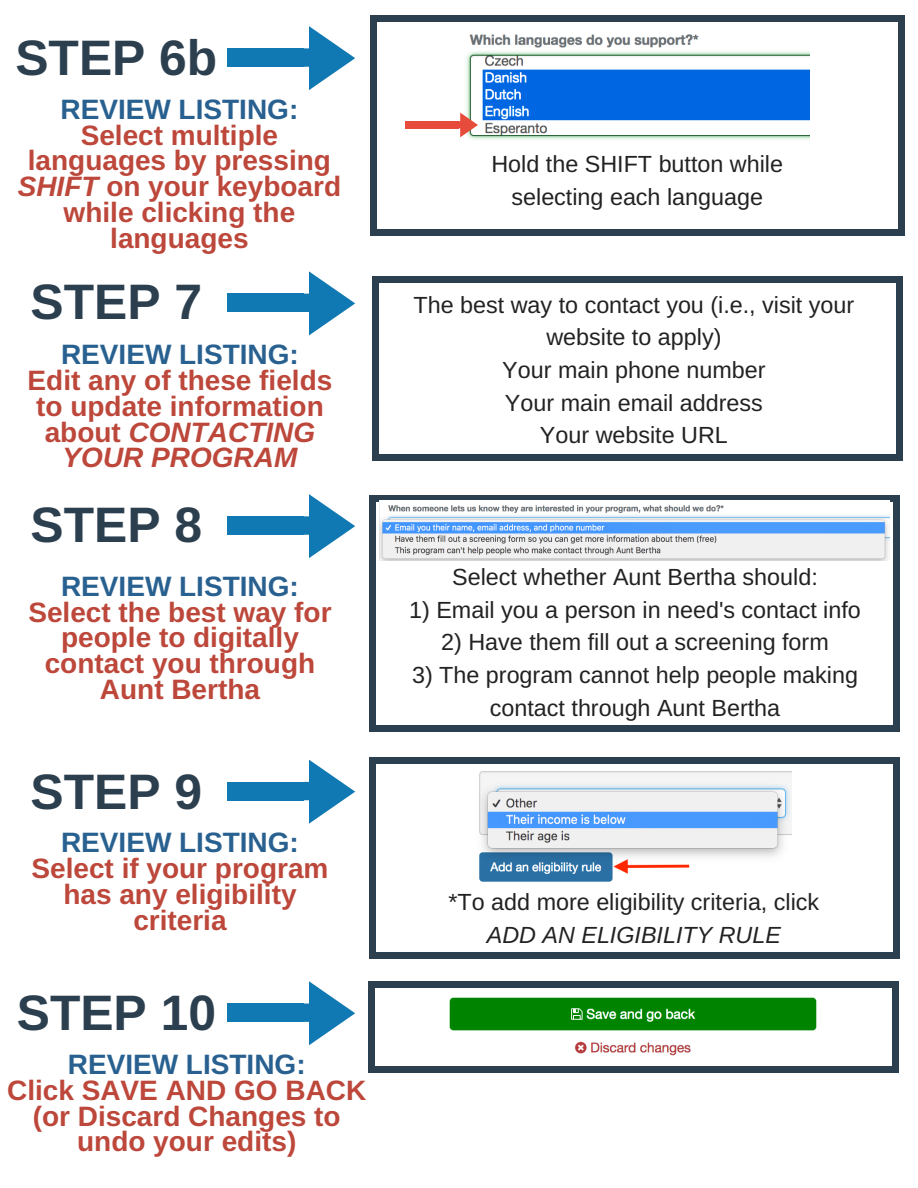
<style>
.page{position:relative;width:918px;height:1188px;background:#fff}
.page>*{position:absolute;margin:0;border:0;box-sizing:border-box;transform-origin:0 0}
.t1{font:700 49.8px "Arimo";color:#2c3f4f}
.t2{font:700 28.05px/25.8px "Arimo";color:#bc473a;text-align:center}
.t3{font:700 28.05px "Arimo";color:#286090}
.t4{font:23.4px/32.7px "Arimo";color:#222;text-align:center}
.t5{font:italic 23.4px "Arimo";color:#222}
.s1{font-style:italic}
</style>
<div class="page">
<svg style="left:897px;top:455px;width:6px;height:6px"></svg>
<div style="left:373px;top:282px;width:6px;height:173px;background:#2c3f4f"></div>
<svg style="left:373px;top:455px;width:6px;height:6px"></svg>
<div style="left:897px;top:282px;width:6px;height:173px;background:#2c3f4f"></div>
<div style="left:379px;top:455px;width:518px;height:6px;background:#2c3f4f"></div>
<svg style="left:897px;top:276px;width:6px;height:6px"></svg>
<svg style="left:373px;top:276px;width:6px;height:6px"></svg>
<div style="left:379px;top:276px;width:518px;height:6px;background:#2c3f4f"></div>
<svg style="left:894px;top:726px;width:6px;height:6px"></svg>
<div style="left:369px;top:501px;width:7px;height:225px;background:#2c3f4f"></div>
<div style="left:369px;top:726px;width:7px;height:6px;background:#2c3f4f"></div>
<div style="left:894px;top:501px;width:6px;height:225px;background:#2c3f4f"></div>
<div style="left:375px;top:726px;width:519px;height:6px;background:#2c3f4f"></div>
<div style="left:894px;top:495px;width:6px;height:7px;background:#2c3f4f"></div>
<div style="left:369px;top:495px;width:7px;height:7px;background:#2c3f4f"></div>
<svg style="left:376px;top:495px;width:518px;height:7px;fill:#2c3f4f"></svg>
<svg style="left:894px;top:952px;width:6px;height:6px"></svg>
<div style="left:369px;top:763px;width:7px;height:189px;background:#2c3f4f"></div>
<div style="left:369px;top:952px;width:7px;height:6px;background:#2c3f4f"></div>
<div style="left:894px;top:763px;width:6px;height:189px;background:#2c3f4f"></div>
<div style="left:375px;top:952px;width:519px;height:6px;background:#2c3f4f"></div>
<div style="left:894px;top:757px;width:6px;height:7px;background:#2c3f4f"></div>
<div style="left:369px;top:757px;width:7px;height:7px;background:#2c3f4f"></div>
<div style="left:375px;top:757px;width:519px;height:7px;background:#2c3f4f"></div>
<div style="left:892px;top:1067px;width:7px;height:6px;background:#2c3f4f"></div>
<div style="left:368px;top:987px;width:6px;height:80px;background:#2c3f4f"></div>
<svg style="left:368px;top:1067px;width:6px;height:6px"></svg>
<div style="left:892px;top:987px;width:7px;height:80px;background:#2c3f4f"></div>
<div style="left:374px;top:1067px;width:519px;height:6px;background:#2c3f4f"></div>
<div style="left:892px;top:981px;width:7px;height:7px;background:#2c3f4f"></div>
<div style="left:368px;top:981px;width:6px;height:7px;background:#2c3f4f"></div>
<div style="left:374px;top:981px;width:519px;height:7px;background:#2c3f4f"></div>
<svg style="left:304px;top:271px;width:51px;height:64px"></svg>
<div style="left:233px;top:294px;width:71px;height:18px;background:#1078b2"></div>
<div style="left:228px;top:294px;width:5px;height:18px;background:#1078b2"></div>
<svg style="left:304px;top:494px;width:51px;height:64px"></svg>
<div style="left:233px;top:516px;width:71px;height:19px;background:#1078b2"></div>
<div style="left:228px;top:516px;width:5px;height:19px;background:#1078b2"></div>
<svg style="left:304px;top:760px;width:51px;height:64px"></svg>
<div style="left:233px;top:782px;width:71px;height:18px;background:#1078b2"></div>
<div style="left:228px;top:782px;width:5px;height:18px;background:#1078b2"></div>
<svg style="left:304px;top:981px;width:51px;height:64px"></svg>
<div style="left:233px;top:1004px;width:71px;height:18px;background:#1078b2"></div>
<div style="left:228px;top:1004px;width:5px;height:18px;background:#1078b2"></div>
<svg style="left:304px;top:26px;width:51px;height:64px"></svg>
<div style="left:233px;top:48px;width:71px;height:19px;background:#1078b2"></div>
<div style="left:228px;top:48px;width:5px;height:19px;background:#1078b2"></div>
<svg style="left:898px;top:230px;width:6px;height:6px"></svg>
<div style="left:370px;top:21px;width:7px;height:209px;background:#2c3f4f"></div>
<div style="left:370px;top:230px;width:7px;height:6px;background:#2c3f4f"></div>
<div style="left:898px;top:21px;width:6px;height:209px;background:#2c3f4f"></div>
<div style="left:376px;top:230px;width:522px;height:6px;background:#2c3f4f"></div>
<svg style="left:898px;top:15px;width:6px;height:6px"></svg>
<div style="left:370px;top:15px;width:7px;height:6px;background:#2c3f4f"></div>
<div style="left:376px;top:15px;width:522px;height:6px;background:#2c3f4f"></div>
<img style="left:466px;top:34px;width:344px;height:106px">
<svg style="left:458px;top:113px;width:20px;height:24px"></svg>
<div style="left:407px;top:121px;width:51px;height:7px;background:#e64b3b"></div>
<svg style="left:405px;top:121px;width:2px;height:7px"></svg>
<img style="left:379px;top:501px;width:511px;height:59px">
<img style="left:479px;top:771px;width:313px;height:111px">
<img style="left:449px;top:997px;width:368px;height:59px">
<h1 class="t1" style="left:15px;top:30px;width:203px">STEP 6b</h1>
<p class="t3" style="left:60px;top:93px;width:239px">REVIEW LISTING:</p>
<p class="t2" style="left:18px;top:122px;width:325px">Select multiple languages by pressing<br><span class="s1">SHIFT</span> on your keyboard while clicking the languages</p>
<h1 class="t1" style="left:31px;top:274px;width:173px">STEP 7</h1>
<p class="t3" style="left:61px;top:339px;width:239px">REVIEW LISTING:</p>
<p class="t2" style="left:28px;top:367px;width:306px">Edit any of these fields to update information about <span class="s1">CONTACTING<br>YOUR PROGRAM</span></p>
<h1 class="t1" style="left:31px;top:497px;width:173px">STEP 8</h1>
<p class="t3" style="left:61px;top:570px;width:239px">REVIEW LISTING:</p>
<p class="t2" style="left:28px;top:599px;width:305px">Select the best way for people to digitally contact you through<br>Aunt Bertha</p>
<h1 class="t1" style="left:31px;top:764px;width:173px">STEP 9</h1>
<p class="t3" style="left:61px;top:827px;width:239px">REVIEW LISTING:</p>
<p class="t2" style="left:31px;top:855px;width:298px">Select if your program has any eligibility criteria</p>
<h1 class="t1" style="left:17px;top:985px;width:201px">STEP 10</h1>
<p class="t3" style="left:68px;top:1048px;width:239px">REVIEW LISTING:</p>
<p class="t2" style="left:7px;top:1077px;width:361px">Click SAVE AND GO BACK (or Discard Changes to undo your edits)</p>
<p class="t4" style="left:491px;top:148px;width:293px">Hold the SHIFT button while selecting each language</p>
<p class="t4" style="left:414px;top:288px;width:442px">The best way to contact you (i.e., visit your website to apply)<br>Your main phone number<br>Your main email address<br>Your website URL</p>
<p class="t4" style="left:452px;top:561px;width:367px">Select whether Aunt Bertha should:</p>
<p class="t4" style="left:409px;top:593px;width:453px">1) Email you a person in need's contact info</p>
<p class="t4" style="left:441px;top:626px;width:389px">2) Have them fill out a screening form</p>
<p class="t4" style="left:412px;top:658px;width:448px">3) The program cannot help people making contact through Aunt Bertha</p>
<p class="t4" style="left:449px;top:886px;width:372px">*To add more eligibility criteria, click</p>
<p class="t5" style="left:487px;top:922px;width:296px">ADD AN ELIGIBILITY RULE</p>
</div>
